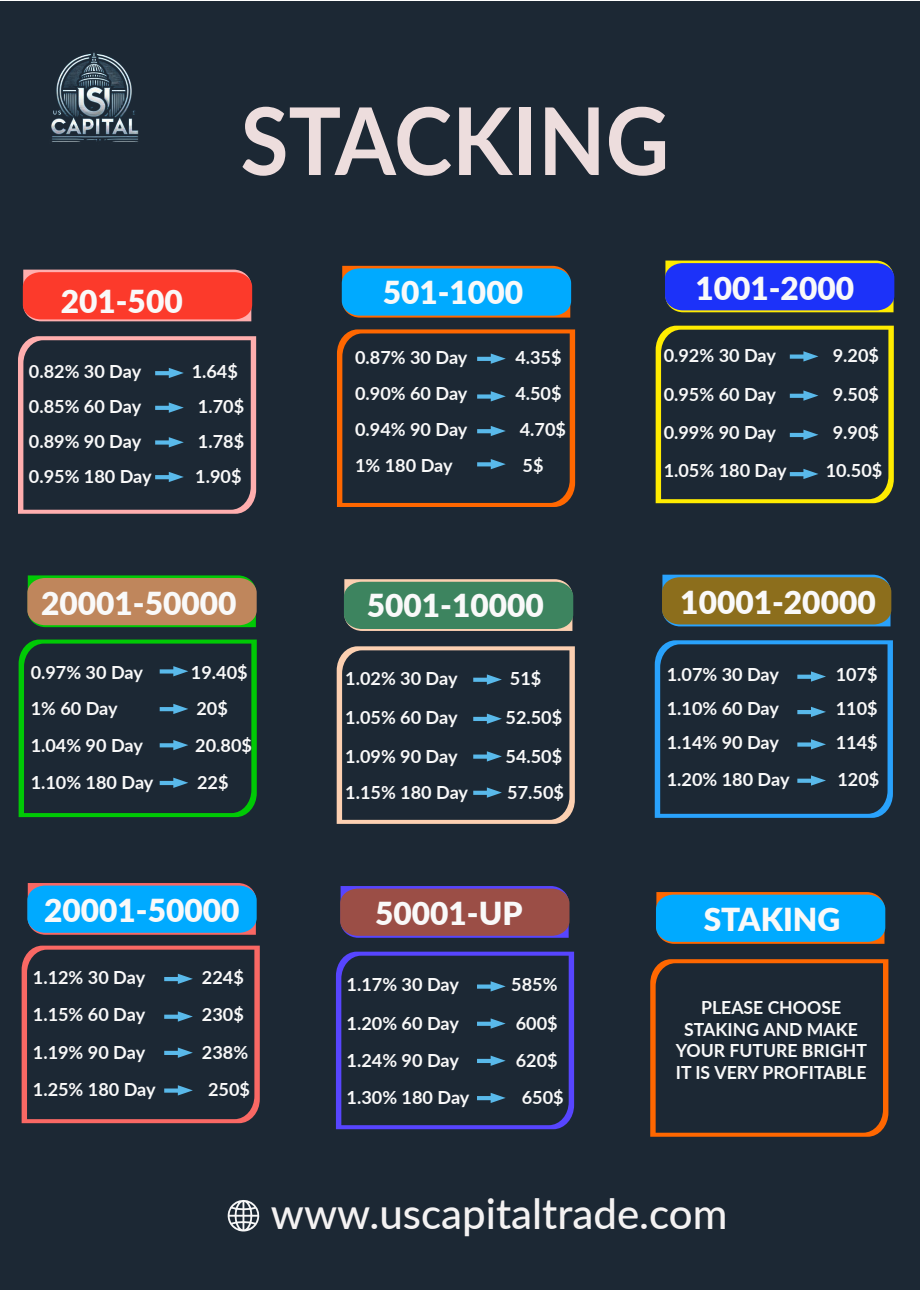
<style>
.page{position:relative;width:920px;height:1290px;background:#fff}
.page>*{position:absolute;margin:0;border:0;box-sizing:border-box;transform-origin:0 0}
.t1{font:700 93.45px "Lato";color:#eddddd;scale:.94 1}
.t2{font:500 42px "Lato";color:#f4f2f2}
.t3{font:900 31.65px "Lato";color:#f9f9f9}
.t4{font:700 18.15px/21.8px "Lato";color:#f9f9f9;text-align:center}
</style>
<div class="page">
<div style="left:0;top:1px;width:919px;height:1289px;background:#1c2834"></div>
<img style="left:51px;top:52px;width:88px;height:90px">
<svg style="left:665px;top:261px;width:229px;height:51px;background:#2e40e2"></svg>
<svg style="left:656px;top:326px;width:238px;height:177px"></svg>
<svg style="left:342px;top:266px;width:229px;height:52px;background:#17a1e3"></svg>
<svg style="left:337px;top:329px;width:238px;height:178px"></svg>
<svg style="left:23px;top:270px;width:229px;height:51px;background:#f94335"></svg>
<svg style="left:18px;top:336px;width:238px;height:178px"></svg>
<svg style="left:650px;top:959px;width:238px;height:178px"></svg>
<svg style="left:656px;top:892px;width:229px;height:52px;background:#18a1e3"></svg>
<svg style="left:27px;top:883px;width:230px;height:52px;background:#17a1ec"></svg>
<svg style="left:22px;top:946px;width:238px;height:177px"></svg>
<svg style="left:340px;top:886px;width:229px;height:52px;background:#924c56"></svg>
<svg style="left:336px;top:952px;width:238px;height:177px"></svg>
<svg style="left:27px;top:575px;width:230px;height:52px;background:#a98953"></svg>
<svg style="left:19px;top:639px;width:238px;height:178px"></svg>
<svg style="left:344px;top:579px;width:229px;height:52px;background:#4e8965"></svg>
<svg style="left:337px;top:646px;width:238px;height:178px"></svg>
<svg style="left:662px;top:575px;width:229px;height:51px;background:#82712e"></svg>
<svg style="left:655px;top:640px;width:238px;height:178px"></svg>
<svg style="left:228px;top:1200px;width:32px;height:31px"></svg>
<h3 class="t3" style="left:61px;top:278px;width:123px">201-500</h3>
<h1 class="t1" style="left:240px;top:72px;width:458px">STACKING</h1>
<h3 class="t3" style="left:383px;top:268px;width:142px">501-1000</h3>
<h3 class="t3" style="left:695px;top:265px;width:160px">1001-2000</h3>
<p class="t4" style="left:29px;top:360px;width:114px">0.82% 30 Day</p>
<p class="t4" style="left:192px;top:360px;width:48px">1.64$</p>
<p class="t4" style="left:29px;top:395px;width:114px">0.85% 60 Day</p>
<p class="t4" style="left:198px;top:395px;width:48px">1.70$</p>
<p class="t4" style="left:29px;top:429px;width:114px">0.89% 90 Day</p>
<p class="t4" style="left:198px;top:429px;width:48px">1.78$</p>
<p class="t4" style="left:29px;top:464px;width:124px">0.95% 180 Day</p>
<p class="t4" style="left:195px;top:464px;width:48px">1.90$</p>
<h3 class="t3" style="left:41px;top:579px;width:197px">20001-50000</h3>
<p class="t4" style="left:31px;top:660px;width:114px">0.97% 30 Day</p>
<p class="t4" style="left:191px;top:660px;width:58px">19.40$</p>
<p class="t4" style="left:31px;top:697px;width:89px">1% 60 Day</p>
<p class="t4" style="left:196px;top:697px;width:33px">20$</p>
<p class="t4" style="left:31px;top:734px;width:114px">1.04% 90 Day</p>
<p class="t4" style="left:195px;top:734px;width:58px">20.80$</p>
<p class="t4" style="left:31px;top:771px;width:124px">1.10% 180 Day</p>
<p class="t4" style="left:197px;top:771px;width:33px">22$</p>
<p class="t4" style="left:355px;top:346px;width:114px">0.87% 30 Day</p>
<p class="t4" style="left:515px;top:346px;width:48px">4.35$</p>
<p class="t4" style="left:355px;top:382px;width:114px">0.90% 60 Day</p>
<p class="t4" style="left:515px;top:382px;width:48px">4.50$</p>
<p class="t4" style="left:355px;top:418px;width:114px">0.94% 90 Day</p>
<p class="t4" style="left:520px;top:418px;width:48px">4.70$</p>
<p class="t4" style="left:355px;top:453px;width:99px">1% 180 Day</p>
<p class="t4" style="left:523px;top:453px;width:22px">5$</p>
<h3 class="t3" style="left:367px;top:582px;width:179px">5001-10000</h3>
<p class="t4" style="left:345px;top:666px;width:114px">1.02% 30 Day</p>
<p class="t4" style="left:510px;top:666px;width:33px">51$</p>
<p class="t4" style="left:345px;top:705px;width:114px">1.05% 60 Day</p>
<p class="t4" style="left:505px;top:705px;width:58px">52.50$</p>
<p class="t4" style="left:345px;top:744px;width:114px">1.09% 90 Day</p>
<p class="t4" style="left:505px;top:744px;width:58px">54.50$</p>
<p class="t4" style="left:345px;top:781px;width:124px">1.15% 180 Day</p>
<p class="t4" style="left:507px;top:781px;width:58px">57.50$</p>
<p class="t4" style="left:664px;top:344px;width:114px">0.92% 30 Day</p>
<p class="t4" style="left:833px;top:344px;width:48px">9.20$</p>
<p class="t4" style="left:664px;top:382px;width:114px">0.95% 60 Day</p>
<p class="t4" style="left:833px;top:382px;width:48px">9.50$</p>
<p class="t4" style="left:664px;top:421px;width:114px">0.99% 90 Day</p>
<p class="t4" style="left:833px;top:421px;width:48px">9.90$</p>
<p class="t4" style="left:664px;top:459px;width:124px">1.05% 180 Day</p>
<p class="t4" style="left:826px;top:459px;width:58px">10.50$</p>
<h3 class="t3" style="left:680px;top:579px;width:197px">10001-20000</h3>
<p class="t4" style="left:667px;top:663px;width:114px">1.07% 30 Day</p>
<p class="t4" style="left:836px;top:663px;width:43px">107$</p>
<p class="t4" style="left:667px;top:697px;width:114px">1.10% 60 Day</p>
<p class="t4" style="left:836px;top:697px;width:43px">110$</p>
<p class="t4" style="left:667px;top:731px;width:114px">1.14% 90 Day</p>
<p class="t4" style="left:836px;top:731px;width:43px">114$</p>
<p class="t4" style="left:667px;top:767px;width:124px">1.20% 180 Day</p>
<p class="t4" style="left:837px;top:767px;width:43px">120$</p>
<h3 class="t3" style="left:44px;top:887px;width:197px">20001-50000</h3>
<h3 class="t3" style="left:704px;top:896px;width:138px">STAKING</h3>
<p class="t4" style="left:33px;top:965px;width:114px">1.12% 30 Day</p>
<p class="t4" style="left:202px;top:965px;width:43px">224$</p>
<p class="t4" style="left:33px;top:1003px;width:114px">1.15% 60 Day</p>
<p class="t4" style="left:202px;top:1003px;width:43px">230$</p>
<p class="t4" style="left:33px;top:1040px;width:114px">1.19% 90 Day</p>
<p class="t4" style="left:202px;top:1040px;width:48px">238%</p>
<p class="t4" style="left:33px;top:1078px;width:124px">1.25% 180 Day</p>
<p class="t4" style="left:208px;top:1078px;width:43px">250$</p>
<h3 class="t3" style="left:375px;top:890px;width:149px">50001-UP</h3>
<p class="t4" style="left:347px;top:973px;width:114px">1.17% 30 Day</p>
<p class="t4" style="left:511px;top:973px;width:48px">585%</p>
<p class="t4" style="left:347px;top:1012px;width:114px">1.20% 60 Day</p>
<p class="t4" style="left:516px;top:1012px;width:43px">600$</p>
<p class="t4" style="left:347px;top:1048px;width:114px">1.24% 90 Day</p>
<p class="t4" style="left:516px;top:1048px;width:43px">620$</p>
<p class="t4" style="left:347px;top:1086px;width:124px">1.30% 180 Day</p>
<p class="t4" style="left:522px;top:1086px;width:43px">650$</p>
<p class="t4" style="left:676px;top:996px;width:193px">PLEASE CHOOSE<br>STAKING AND MAKE<br>YOUR FUTURE BRIGHT<br>IT IS VERY PROFITABLE</p>
<h2 class="t2" style="left:271px;top:1183px;width:458px">www.uscapitaltrade.com</h2>
</div>
